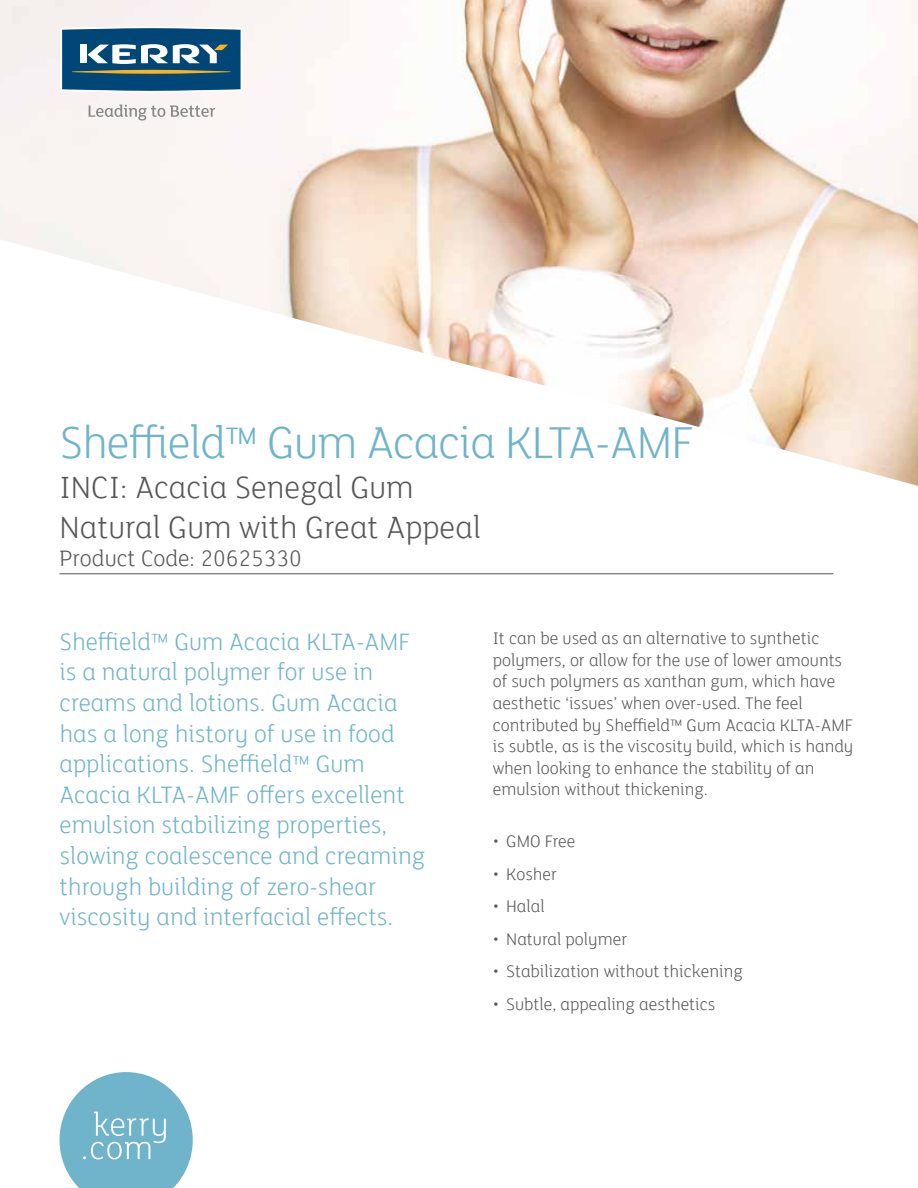
<style>
.page{position:relative;width:918px;height:1188px;background:#fff}
.page>*{position:absolute;margin:0;border:0;box-sizing:border-box;transform-origin:0 0}
.t1{font:300 48px "Kerry";letter-spacing:-.02em;color:#6fb4ca}
.t2{font:300 33px/39.6px "Kerry";color:#575756}
.t3{font:300 25.5px/30.6px "Kerry";color:#6fb4ca}
.t4{font:300 24px "Kerry";color:#575756}
.t5{font:300 18px/21.6px "Kerry";color:#575756}
</style>
<div class="page">
<img style="left:0;top:0;width:918px;height:486px">
<hr style="left:60px;top:573px;width:773px;height:1px;background:#575756">
<svg style="left:60px;top:1072px;width:133px;height:116px"></svg>
<svg style="left:89px;top:105px;width:126px;height:16px"></svg>
<svg style="left:60px;top:26px;width:182px;height:67px"></svg>
<h1 class="t1" style="left:60px;top:418px;width:636px">Sheffield™ Gum Acacia KLTA-AMF</h1>
<h2 class="t2" style="left:60px;top:468px;width:423px">INCI: Acacia Senegal Gum<br>Natural Gum with Great Appeal</h2>
<h3 class="t4" style="left:60px;top:546px;width:244px">Product Code: 20625330</h3>
<p class="t3" style="left:60px;top:627px;width:367px">Sheffield™ Gum Acacia KLTA-AMF is a natural polymer for use in creams and lotions. Gum Acacia has a long history of use in food applications. Sheffield™ Gum<br>Acacia KLTA-AMF offers excellent emulsion stabilizing properties, slowing coalescence and creaming through building of zero-shear viscosity and interfacial effects.</p>
<p class="t5" style="left:493px;top:628px;width:362px">It can be used as an alternative to synthetic polymers, or allow for the use of lower amounts of such polymers as xanthan gum, which have aesthetic ‘issues’ when over-used. The feel contributed by Sheffield™ Gum Acacia KLTA-AMF is subtle, as is the viscosity build, which is handy when looking to enhance the stability of an emulsion without thickening.</p>
<p class="t5" style="left:493px;top:831px;width:84px">• GMO Free</p>
<p class="t5" style="left:493px;top:863px;width:66px">• Kosher</p>
<p class="t5" style="left:493px;top:896px;width:54px">• Halal</p>
<p class="t5" style="left:493px;top:929px;width:136px">• Natural polymer</p>
<p class="t5" style="left:493px;top:961px;width:252px">• Stabilization without thickening</p>
<p class="t5" style="left:493px;top:994px;width:224px">• Subtle, appealing aesthetics</p>
</div>
